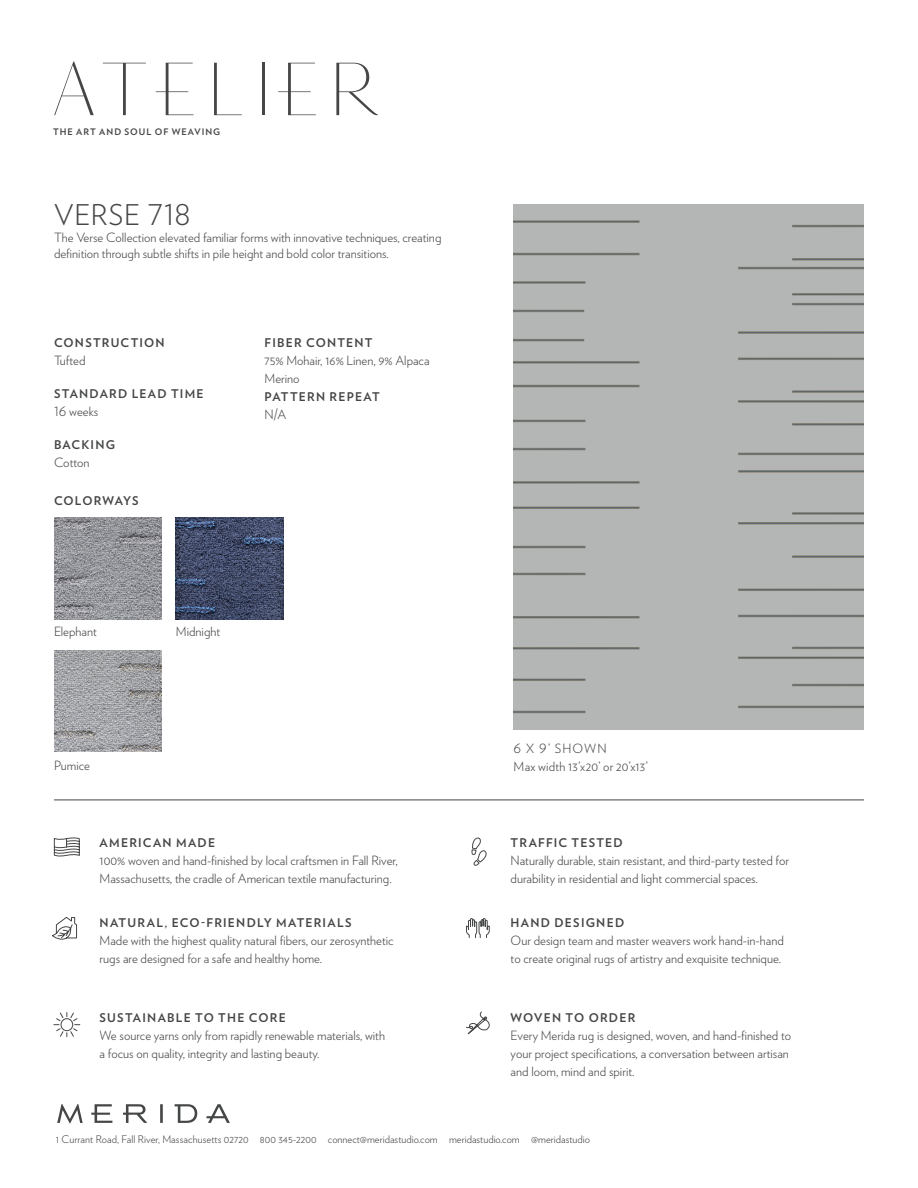
<style>
.page{position:relative;width:918px;height:1188px;background:#fff}
.page>*{position:absolute;margin:0;border:0;box-sizing:border-box;transform-origin:0 0}
.t1{font:300 28.5px "Verlag";letter-spacing:.025em;color:#454646}
.t2{font:300 12.75px/18px "Verlag";color:#454646}
.t3{font:300 12.75px "Verlag";letter-spacing:.02em;color:#454646}
.t4{font:700 12px "Verlag";letter-spacing:.1em;color:#454646}
.t5{font:700 12px "Verlag";letter-spacing:.075em;color:#454646}
.t6{font:300 10.5px "Verlag";color:#454646}
.t7{font:700 9px "Verlag";letter-spacing:.115em;color:#454646}
</style>
<div class="page">
<hr style="left:54px;top:800px;width:810px;height:1px;background:#454646">
<svg style="left:123px;top:1104px;width:24px;height:19px"></svg>
<svg style="left:57px;top:1104px;width:26px;height:20px"></svg>
<svg style="left:175px;top:1104px;width:22px;height:19px"></svg>
<svg style="left:91px;top:1104px;width:21px;height:19px"></svg>
<svg style="left:207px;top:1104px;width:23px;height:19px"></svg>
<hr style="left:160px;top:1104px;width:3px;height:19px;background:#454646">
<svg style="left:54px;top:837px;width:26px;height:20px"></svg>
<svg style="left:52px;top:917px;width:25px;height:23px"></svg>
<svg style="left:53px;top:1012px;width:27px;height:25px"></svg>
<svg style="left:471px;top:838px;width:16px;height:28px"></svg>
<svg style="left:466px;top:918px;width:24px;height:20px"></svg>
<svg style="left:466px;top:1012px;width:24px;height:22px"></svg>
<svg style="left:54px;top:62px;width:40px;height:53px"></svg>
<svg style="left:103px;top:63px;width:43px;height:52px"></svg>
<svg style="left:156px;top:63px;width:38px;height:52px"></svg>
<svg style="left:214px;top:63px;width:28px;height:52px"></svg>
<hr style="left:262px;top:63px;width:3px;height:52px;background:#454646">
<svg style="left:278px;top:63px;width:38px;height:52px"></svg>
<svg style="left:336px;top:63px;width:42px;height:52px"></svg>
<img style="left:54px;top:650px;width:108px;height:102px">
<img style="left:176px;top:518px;width:108px;height:101px">
<img style="left:54px;top:518px;width:108px;height:101px">
<div style="left:514px;top:204px;width:350px;height:526px;background:#b4b5b5"></div>
<hr style="left:514px;top:220px;width:126px;height:3px;background:#938873">
<hr style="left:514px;top:221px;width:125px;height:1px;background:#5b6870">
<hr style="left:514px;top:281px;width:72px;height:3px;background:#938873">
<hr style="left:514px;top:282px;width:71px;height:1px;background:#5b6870">
<hr style="left:514px;top:310px;width:70px;height:2px;background:#5b6870">
<hr style="left:514px;top:361px;width:126px;height:3px;background:#938873">
<hr style="left:514px;top:362px;width:125px;height:1px;background:#5b6870">
<hr style="left:514px;top:385px;width:126px;height:2px;background:#938873">
<hr style="left:514px;top:385px;width:125px;height:2px;background:#5b6870">
<hr style="left:514px;top:339px;width:70px;height:2px;background:#5b6870">
<hr style="left:514px;top:420px;width:72px;height:2px;background:#938873">
<hr style="left:514px;top:420px;width:71px;height:2px;background:#5b6870">
<hr style="left:514px;top:448px;width:72px;height:2px;background:#938873">
<hr style="left:514px;top:448px;width:71px;height:2px;background:#5b6870">
<hr style="left:514px;top:481px;width:126px;height:3px;background:#938873">
<hr style="left:514px;top:482px;width:125px;height:1px;background:#5b6870">
<hr style="left:514px;top:506px;width:126px;height:3px;background:#938873">
<hr style="left:514px;top:507px;width:125px;height:1px;background:#5b6870">
<hr style="left:514px;top:573px;width:72px;height:2px;background:#938873">
<hr style="left:514px;top:573px;width:71px;height:2px;background:#5b6870">
<hr style="left:514px;top:546px;width:72px;height:2px;background:#938873">
<hr style="left:514px;top:546px;width:71px;height:2px;background:#5b6870">
<hr style="left:514px;top:616px;width:126px;height:3px;background:#938873">
<hr style="left:514px;top:617px;width:125px;height:1px;background:#5b6870">
<hr style="left:514px;top:647px;width:126px;height:3px;background:#938873">
<hr style="left:514px;top:648px;width:125px;height:1px;background:#5b6870">
<hr style="left:514px;top:678px;width:72px;height:3px;background:#938873">
<hr style="left:514px;top:679px;width:71px;height:1px;background:#5b6870">
<hr style="left:514px;top:711px;width:72px;height:2px;background:#938873">
<hr style="left:514px;top:711px;width:71px;height:2px;background:#5b6870">
<hr style="left:514px;top:253px;width:126px;height:2px;background:#938873">
<hr style="left:514px;top:253px;width:125px;height:2px;background:#5b6870">
<hr style="left:738px;top:267px;width:126px;height:2px;background:#938873">
<hr style="left:739px;top:267px;width:125px;height:2px;background:#5b6870">
<hr style="left:792px;top:225px;width:72px;height:2px;background:#5b6870">
<hr style="left:792px;top:258px;width:72px;height:3px;background:#938873">
<hr style="left:792px;top:259px;width:72px;height:1px;background:#5b6870">
<hr style="left:792px;top:293px;width:72px;height:3px;background:#938873">
<hr style="left:792px;top:294px;width:72px;height:1px;background:#5b6870">
<hr style="left:792px;top:303px;width:72px;height:2px;background:#5b6870">
<hr style="left:738px;top:331px;width:126px;height:3px;background:#938873">
<hr style="left:739px;top:332px;width:125px;height:1px;background:#5b6870">
<hr style="left:738px;top:358px;width:126px;height:2px;background:#938873">
<hr style="left:739px;top:358px;width:125px;height:1px;background:#5b6870">
<hr style="left:792px;top:390px;width:72px;height:3px;background:#938873">
<hr style="left:792px;top:391px;width:72px;height:1px;background:#5b6870">
<hr style="left:738px;top:400px;width:126px;height:3px;background:#938873">
<hr style="left:739px;top:401px;width:125px;height:1px;background:#5b6870">
<hr style="left:792px;top:423px;width:72px;height:3px;background:#938873">
<hr style="left:792px;top:424px;width:72px;height:1px;background:#5b6870">
<hr style="left:738px;top:453px;width:126px;height:2px;background:#938873">
<hr style="left:739px;top:453px;width:125px;height:2px;background:#5b6870">
<hr style="left:738px;top:470px;width:126px;height:3px;background:#938873">
<hr style="left:739px;top:471px;width:125px;height:1px;background:#5b6870">
<hr style="left:792px;top:512px;width:72px;height:3px;background:#938873">
<hr style="left:792px;top:513px;width:72px;height:1px;background:#5b6870">
<hr style="left:738px;top:522px;width:126px;height:3px;background:#938873">
<hr style="left:739px;top:523px;width:125px;height:1px;background:#5b6870">
<hr style="left:792px;top:555px;width:72px;height:3px;background:#938873">
<hr style="left:792px;top:556px;width:72px;height:1px;background:#5b6870">
<hr style="left:738px;top:588px;width:126px;height:3px;background:#938873">
<hr style="left:739px;top:589px;width:125px;height:1px;background:#5b6870">
<hr style="left:738px;top:615px;width:126px;height:2px;background:#938873">
<hr style="left:739px;top:615px;width:125px;height:2px;background:#5b6870">
<hr style="left:792px;top:647px;width:72px;height:2px;background:#5b6870">
<hr style="left:738px;top:656px;width:126px;height:3px;background:#938873">
<hr style="left:739px;top:657px;width:125px;height:1px;background:#5b6870">
<hr style="left:792px;top:684px;width:72px;height:2px;background:#5b6870">
<hr style="left:738px;top:706px;width:126px;height:2px;background:#938873">
<hr style="left:739px;top:706px;width:125px;height:2px;background:#5b6870">
<p class="t7" style="left:53px;top:124px;width:169px">THE ART AND SOUL OF WEAVING</p>
<p class="t1" style="left:54px;top:194px;width:138px">VERSE 718</p>
<p class="t2" style="left:54px;top:228px;width:389px;line-height:16.5px">The Verse Collection elevated familiar forms with innovative techniques, creating definition through subtle shifts in pile height and bold color transitions.</p>
<p class="t4" style="left:54px;top:334px;width:112px">CONSTRUCTION</p>
<p class="t2" style="left:54px;top:351px;width:33px">Tufted</p>
<p class="t4" style="left:54px;top:385px;width:151px">STANDARD LEAD TIME</p>
<p class="t2" style="left:54px;top:402px;width:46px">16 weeks</p>
<p class="t4" style="left:54px;top:436px;width:62px">BACKING</p>
<p class="t2" style="left:54px;top:453px;width:37px">Cotton</p>
<p class="t5" style="left:54px;top:491px;width:86px">COLORWAYS</p>
<p class="t4" style="left:265px;top:334px;width:109px">FIBER CONTENT</p>
<p class="t2" style="left:265px;top:351px;width:166px">75% Mohair, 16% Linen, 9% Alpaca<br>Merino</p>
<p class="t4" style="left:265px;top:388px;width:117px">PATTERN REPEAT</p>
<p class="t2" style="left:265px;top:405px;width:23px">N/A</p>
<p class="t2" style="left:54px;top:622px;width:44px">Elephant</p>
<p class="t2" style="left:176px;top:622px;width:46px">Midnight</p>
<p class="t2" style="left:54px;top:756px;width:38px">Pumice</p>
<p class="t4" style="left:100px;top:834px;width:117px">AMERICAN MADE</p>
<p class="t2" style="left:100px;top:851px;width:300px">100% woven and hand-finished by local craftsmen in Fall River,<br>Massachusetts, the cradle of American textile manufacturing.</p>
<p class="t4" style="left:100px;top:913px;width:253px">NATURAL, ECO-FRIENDLY MATERIALS</p>
<p class="t2" style="left:100px;top:931px;width:296px">Made with the highest quality natural fibers, our zerosynthetic</p>
<p class="t2" style="left:100px;top:949px;width:224px">rugs are designed for a safe and healthy home.</p>
<p class="t4" style="left:100px;top:1008px;width:188px">SUSTAINABLE TO THE CORE</p>
<p class="t2" style="left:100px;top:1026px;width:287px">We source yarns only from rapidly renewable materials, with</p>
<p class="t2" style="left:100px;top:1044px;width:221px">a focus on quality, integrity and lasting beauty.</p>
<p class="t2" style="left:514px;top:738px;width:95px">6 X 9’ SHOWN</p>
<p class="t3" style="left:514px;top:757px;width:136px">Max width 13’x20’ or 20’x13’</p>
<p class="t4" style="left:511px;top:834px;width:114px">TRAFFIC TESTED</p>
<p class="t2" style="left:511px;top:851px;width:280px">Naturally durable, stain resistant, and third-party tested for</p>
<p class="t2" style="left:511px;top:869px;width:249px">durability in residential and light commercial spaces.</p>
<p class="t4" style="left:511px;top:913px;width:115px">HAND DESIGNED</p>
<p class="t2" style="left:511px;top:931px;width:275px">Our design team and master weavers work hand-in-hand</p>
<p class="t2" style="left:511px;top:949px;width:272px">to create original rugs of artistry and exquisite technique.</p>
<p class="t4" style="left:511px;top:1008px;width:126px">WOVEN TO ORDER</p>
<p class="t2" style="left:511px;top:1026px;width:282px">Every Merida rug is designed, woven, and hand-finished to</p>
<p class="t2" style="left:511px;top:1044px;width:280px">your project specifications, a conversation between artisan</p>
<p class="t2" style="left:511px;top:1062px;width:125px">and loom, mind and spirit.</p>
<p class="t6" style="left:56px;top:1132px;width:536px">1 Currant Road, Fall River, Massachusetts 02720 800 345-2200 connect@meridastudio.com meridastudio.com @meridastudio</p>
</div>
